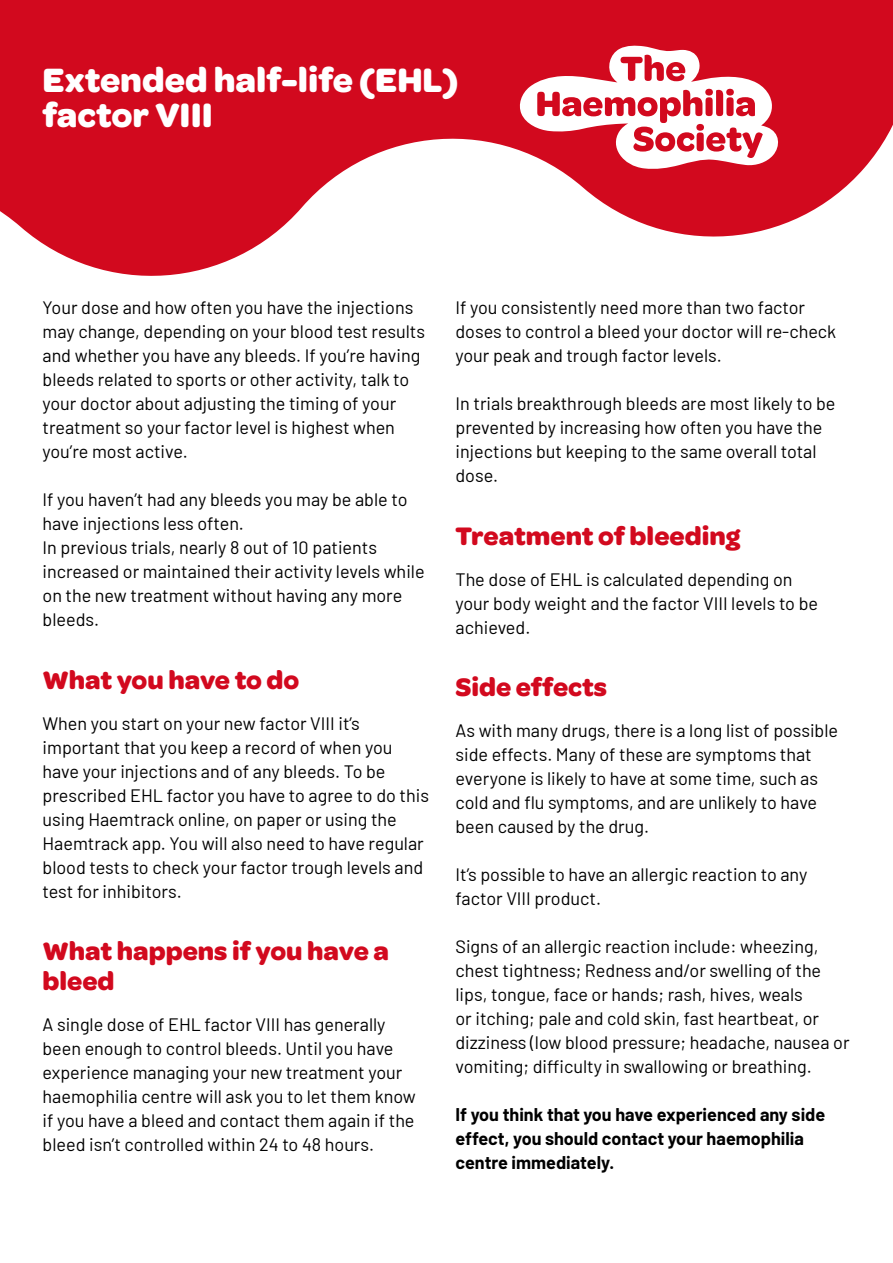
<style>
.page{position:relative;width:893px;height:1263px;background:#fff}
.page>*{position:absolute;margin:0;border:0;box-sizing:border-box;transform-origin:0 0}
.t1{font:700 63px "Omnes";color:#fff}
.t2{font:700 36px/34.5px "Omnes";color:#fff}
.t3{font:700 27px/30px "Omnes";color:#d2091e}
.t4{font:18px/24px "Barlow";color:#000}
.t5{font:700 18px/24px "Barlow";color:#000}
</style>
<div class="page">
<svg style="left:0;top:0;width:893px;height:276px;fill:#d2091e"></svg>
<svg style="left:520px;top:46px;width:258px;height:123px"></svg>
<h1 class="t1" style="left:35px;top:36px;width:402px;rotate:-3deg">Growing up is</h1>
<h2 class="t2" style="left:43px;top:61px;width:417px">Extended half-life (EHL) factor VIII</h2>
<p class="t4" style="left:43px;top:294px;width:384px">Your dose and how often you have the injections may change, depending on your blood test results and whether you have any bleeds. If you’re having bleeds related to sports or other activity, talk to your doctor about adjusting the timing of your treatment so your factor level is highest when you’re most active.</p>
<p class="t4" style="left:43px;top:486px;width:384px">If you haven’t had any bleeds you may be able to have injections less often.<br>In previous trials, nearly 8 out of 10 patients increased or maintained their activity levels while on the new treatment without having any more bleeds.</p>
<h3 class="t3" style="left:43px;top:663px;width:258px">What you have to do</h3>
<p class="t4" style="left:43px;top:710px;width:388px">When you start on your new factor VIII it’s important that you keep a record of when you have your injections and of any bleeds. To be prescribed EHL factor you have to agree to do this using Haemtrack online, on paper or using the Haemtrack app. You will also need to have regular blood tests to check your factor trough levels and test for inhibitors.</p>
<h3 class="t3" style="left:43px;top:935px;width:348px">What happens if you have a bleed</h3>
<p class="t4" style="left:43px;top:1011px;width:375px">A single dose of EHL factor VIII has generally been enough to control bleeds. Until you have experience managing your new treatment your haemophilia centre will ask you to let them know if you have a bleed and contact them again if the bleed isn’t controlled within 24 to 48 hours.</p>
<p class="t4" style="left:455px;top:294px;width:382px">If you consistently need more than two factor doses to control a bleed your doctor will re-check your peak and trough factor levels.</p>
<p class="t4" style="left:455px;top:390px;width:381px">In trials breakthrough bleeds are most likely to be prevented by increasing how often you have the injections but keeping to the same overall total dose.</p>
<h3 class="t3" style="left:455px;top:519px;width:286px">Treatment of bleeding</h3>
<p class="t4" style="left:455px;top:566px;width:364px">The dose of EHL is calculated depending on your body weight and the factor VIII levels to be achieved.</p>
<h3 class="t3" style="left:455px;top:671px;width:153px">Side effects</h3>
<p class="t4" style="left:455px;top:717px;width:384px">As with many drugs, there is a long list of possible side effects. Many of these are symptoms that everyone is likely to have at some time, such as cold and flu symptoms, and are unlikely to have been caused by the drug.</p>
<p class="t4" style="left:455px;top:861px;width:353px">It’s possible to have an allergic reaction to any factor VIII product.</p>
<p class="t4" style="left:455px;top:933px;width:396px">Signs of an allergic reaction include: wheezing, chest tightness; Redness and/or swelling of the lips, tongue, face or hands; rash, hives, weals<br>or itching; pale and cold skin, fast heartbeat, or dizziness (low blood pressure; headache, nausea or vomiting; difficulty in swallowing or breathing.</p>
<p class="t5" style="left:455px;top:1101px;width:371px">If you think that you have experienced any side effect, you should contact your haemophilia centre immediately.</p>
</div>
